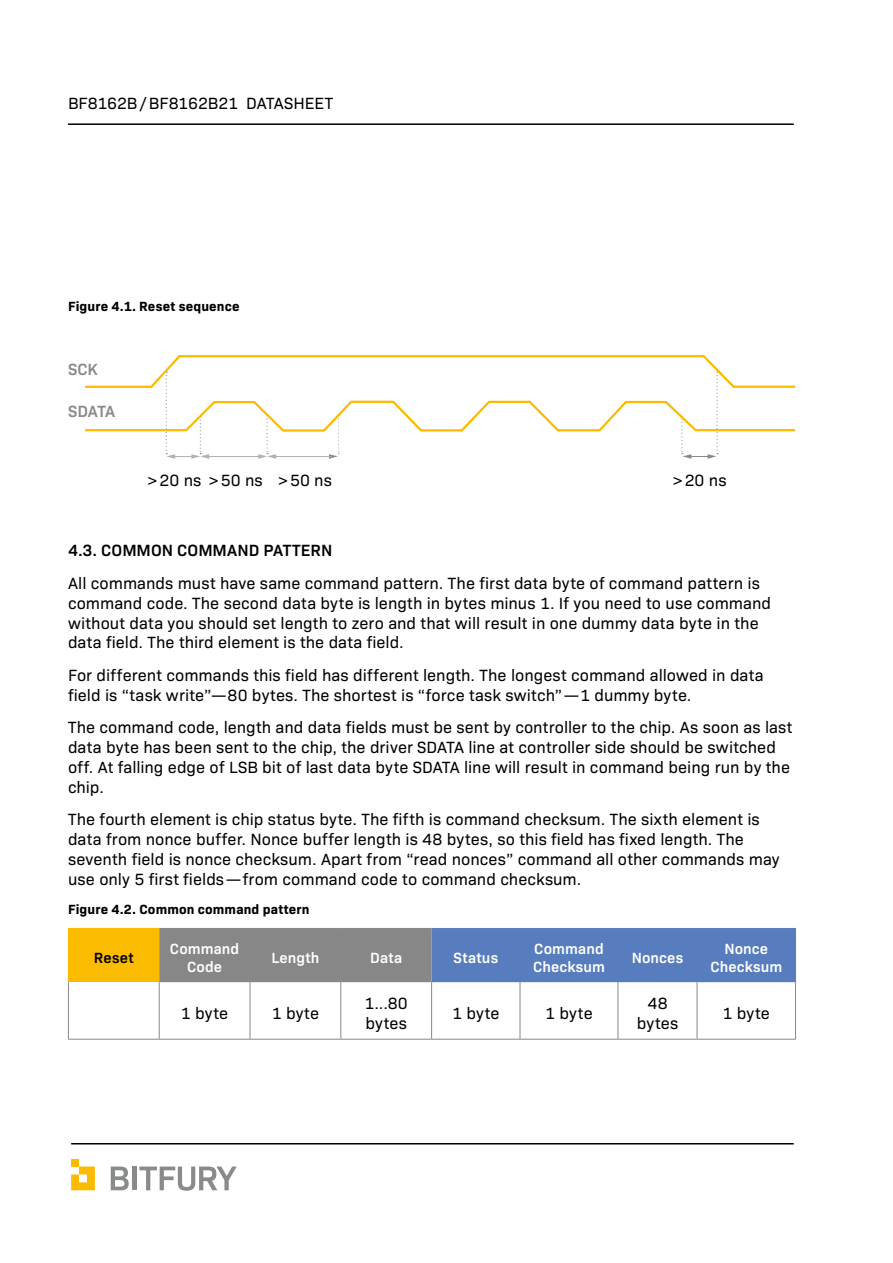
<style>
.page{position:relative;width:893px;height:1263px;background:#fff}
.page>*{position:absolute;margin:0;border:0;box-sizing:border-box;transform-origin:0 0}
.t1{font:16.5px/19.8px "Bio Sans";color:#000}
.t2{font:600 16.5px "Bio Sans";color:#000}
.t3{font:600 16.5px "Bio Sans";color:#888b89}
.t4{font:600 15px/18px "Bio Sans";letter-spacing:.005em;color:#fff;text-align:center}
.t5{font:600 15px "Bio Sans";letter-spacing:.015em;color:#000}
.t6{font:700 13.5px "Bio Sans";letter-spacing:.01em;color:#000}
</style>
<div class="page">
<hr style="left:68px;top:123px;width:726px;height:2px;background:#000">
<hr style="left:71px;top:1143px;width:723px;height:1px;background:#000">
<svg style="left:71px;top:1166px;width:24px;height:24px"></svg>
<div style="left:71px;top:1158px;width:8px;height:8px;background:#fbbb00"></div>
<svg style="left:111px;top:1166px;width:18px;height:24px"></svg>
<hr style="left:133px;top:1166px;width:4px;height:24px;background:#888b89">
<svg style="left:139px;top:1166px;width:98px;height:25px"></svg>
<svg style="left:85px;top:355px;width:711px;height:104px"></svg>
<div style="left:68px;top:928px;width:91px;height:54px;background:#fbbb00"></div>
<svg style="left:159px;top:929px;width:636px;height:53px;background:#6c81a6"></svg>
<hr style="left:432px;top:928px;width:88px;height:1px;background:#587dbe">
<hr style="left:520px;top:928px;width:98px;height:1px;background:#587dbe">
<hr style="left:618px;top:928px;width:79px;height:1px;background:#587dbe">
<hr style="left:697px;top:928px;width:99px;height:1px;background:#587dbe">
<hr style="left:795px;top:929px;width:1px;height:53px;background:#587dbe">
<hr style="left:159px;top:928px;width:91px;height:1px;background:#868786">
<hr style="left:250px;top:928px;width:91px;height:1px;background:#868786">
<hr style="left:341px;top:928px;width:91px;height:1px;background:#868786">
<hr style="left:68px;top:982px;width:1px;height:57px;background:#868786">
<hr style="left:159px;top:982px;width:1px;height:57px;background:#868786">
<hr style="left:250px;top:982px;width:1px;height:57px;background:#868786">
<hr style="left:340px;top:982px;width:1px;height:57px;background:#868786">
<hr style="left:431px;top:982px;width:1px;height:57px;background:#868786">
<hr style="left:520px;top:982px;width:1px;height:57px;background:#868786">
<hr style="left:618px;top:982px;width:1px;height:57px;background:#868786">
<hr style="left:697px;top:982px;width:1px;height:57px;background:#868786">
<hr style="left:795px;top:982px;width:1px;height:57px;background:#868786">
<hr style="left:68px;top:1039px;width:91px;height:1px;background:#868786">
<hr style="left:159px;top:1039px;width:91px;height:1px;background:#868786">
<hr style="left:250px;top:1039px;width:91px;height:1px;background:#868786">
<hr style="left:341px;top:1039px;width:91px;height:1px;background:#868786">
<hr style="left:432px;top:1039px;width:88px;height:1px;background:#868786">
<hr style="left:520px;top:1039px;width:98px;height:1px;background:#868786">
<hr style="left:618px;top:1039px;width:79px;height:1px;background:#868786">
<hr style="left:697px;top:1039px;width:99px;height:1px;background:#868786">
<p class="t1" style="left:68px;top:92px;width:266px">BF8162B/BF8162B21 DATASHEET</p>
<p class="t6" style="left:68px;top:296px;width:173px">Figure 4.1. Reset sequence</p>
<p class="t3" style="left:68px;top:357px;width:31px">SCK</p>
<p class="t3" style="left:68px;top:399px;width:49px">SDATA</p>
<p class="t1" style="left:148px;top:469px;width:186px">&gt;20 ns &gt;50 ns &gt;50 ns</p>
<p class="t1" style="left:673px;top:469px;width:55px">&gt;20 ns</p>
<p class="t2" style="left:68px;top:538px;width:266px">4.3. COMMON COMMAND PATTERN</p>
<p class="t1" style="left:68px;top:572px;width:705px">All commands must have same command pattern. The first data byte of command pattern is command code. The second data byte is length in bytes minus 1. If you need to use command without data you should set length to zero and that will result in one dummy data byte in the data field. The third element is the data field.</p>
<p class="t1" style="left:68px;top:664px;width:697px">For different commands this field has different length. The longest command allowed in data field is “task write” — 80 bytes. The shortest is “force task switch” — 1 dummy byte.</p>
<p class="t1" style="left:68px;top:716px;width:726px">The command code, length and data fields must be sent by controller to the chip. As soon as last data byte has been sent to the chip, the driver SDATA line at controller side should be switched off. At falling edge of LSB bit of last data byte SDATA line will result in command being run by the chip.</p>
<p class="t1" style="left:68px;top:808px;width:713px">The fourth element is chip status byte. The fifth is command checksum. The sixth element is data from nonce buffer. Nonce buffer length is 48 bytes, so this field has fixed length. The seventh field is nonce checksum. Apart from “read nonces” command all other commands may use only 5 first fields — from command code to command checksum.</p>
<p class="t6" style="left:68px;top:898px;width:243px">Figure 4.2. Common command pattern</p>
<p class="t5" style="left:94px;top:946px;width:41px">Reset</p>
<p class="t4" style="left:170px;top:938px;width:71px">Command<br>Code</p>
<p class="t4" style="left:271px;top:947px;width:50px">Length</p>
<p class="t4" style="left:370px;top:947px;width:34px">Data</p>
<p class="t4" style="left:453px;top:947px;width:46px">Status</p>
<p class="t4" style="left:533px;top:938px;width:73px;text-align:left">Command<br>Checksum</p>
<p class="t4" style="left:632px;top:947px;width:53px">Nonces</p>
<p class="t4" style="left:710px;top:938px;width:73px">Nonce<br>Checksum</p>
<p class="t1" style="left:181px;top:1002px;width:49px">1 byte</p>
<p class="t1" style="left:272px;top:1002px;width:49px">1 byte</p>
<p class="t1" style="left:365px;top:992px;width:45px">1...80 bytes</p>
<p class="t1" style="left:452px;top:1002px;width:49px">1 byte</p>
<p class="t1" style="left:545px;top:1002px;width:49px">1 byte</p>
<p class="t1" style="left:637px;top:992px;width:43px;text-align:center">48 bytes</p>
<p class="t1" style="left:723px;top:1002px;width:49px">1 byte</p>
</div>
